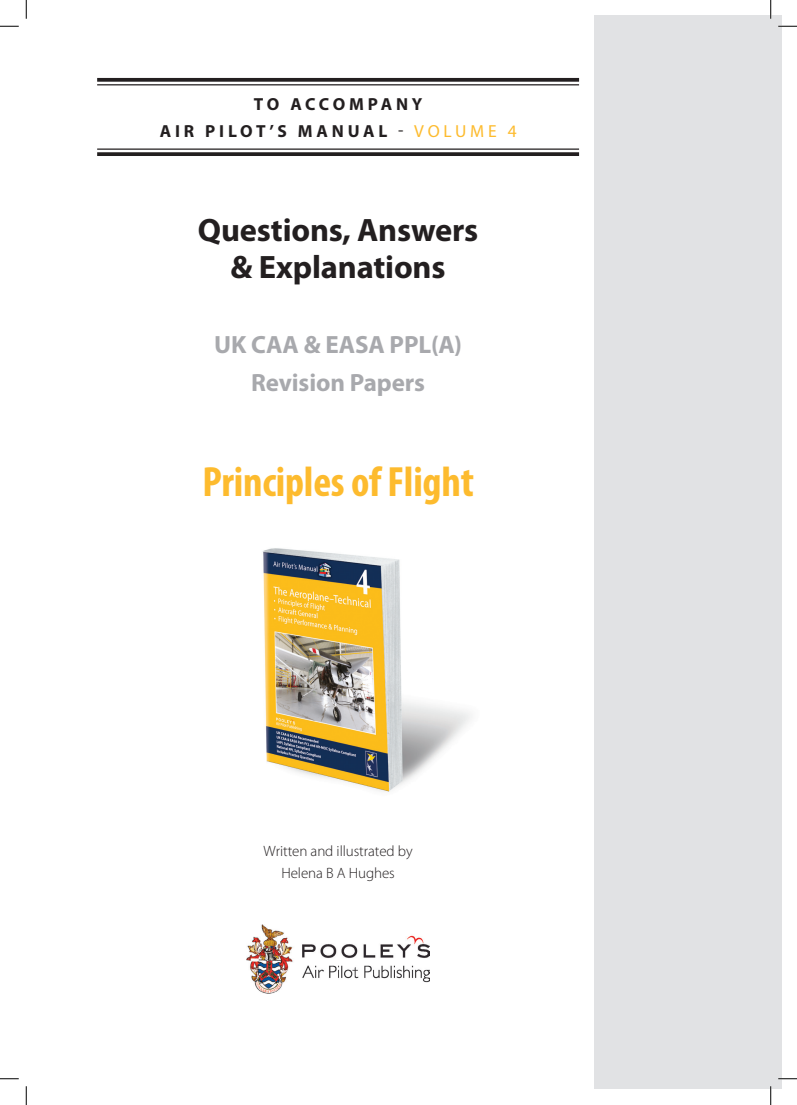
<style>
.page{position:relative;width:797px;height:1105px;background:#fff}
.page>*{position:absolute;margin:0;border:0;box-sizing:border-box;transform-origin:0 0}
.Body_No_Indent-P{font:700 condensed 42.5px "Myriad Pro";letter-spacing:-.005em;color:#fdbb2e}
.Body_No_Indent-P-2{font:700 32.5px "Myriad Pro";letter-spacing:-.005em;color:#231f20}
.Body_No_Indent-P-3{font:700 25px "Myriad Pro";letter-spacing:-.005em;color:#a8a9ad}
.Sections_airlaw_red{font:700 17.5px/27px "Myriad Pro";letter-spacing:.22em;color:#231f20;text-align:center}
.Myriad_Pro_Cond_12pt{font:300 15px "Myriad Pro";letter-spacing:-.005em;color:#231f20}
.s1{font-weight:400}
.s2{font-weight:400;color:#fdbb2e}
</style>
<div class="page">
<div style="left:593px;top:16px;width:188px;height:1073px;background:#e1e2e4"></div>
<svg style="left:97px;top:78px;width:482px;height:4px;background:#332f30"></svg>
<hr style="left:97px;top:84px;width:482px;height:1px;background:#231f20">
<hr style="left:97px;top:148px;width:482px;height:2px;background:#231f20">
<svg style="left:97px;top:152px;width:482px;height:4px;background:#312d2e"></svg>
<img style="left:247px;top:924px;width:182px;height:69px">
<img style="left:262px;top:548px;width:210px;height:244px">
<svg style="left:0;top:25px;width:19px;height:2px"></svg>
<svg style="left:778px;top:25px;width:19px;height:2px"></svg>
<svg style="left:0;top:1078px;width:19px;height:1px"></svg>
<svg style="left:778px;top:1078px;width:19px;height:1px"></svg>
<svg style="left:25px;top:0;width:2px;height:19px"></svg>
<svg style="left:25px;top:1086px;width:2px;height:19px"></svg>
<svg style="left:770px;top:0;width:1px;height:19px"></svg>
<svg style="left:770px;top:1086px;width:1px;height:19px"></svg>
<p class="Sections_airlaw_red" style="left:160px;top:90px;width:358px">TO ACCOMPANY<br>AIR PILOT’S MANUAL <span class="s1">-</span> <span class="s2">VOLUME 4</span></p>
<p class="Body_No_Indent-P-2" style="left:198px;top:208px;width:282px">Questions, Answers</p>
<p class="Body_No_Indent-P-2" style="left:230px;top:246px;width:216px">&amp; Explanations</p>
<p class="Body_No_Indent-P-3" style="left:214px;top:328px;width:249px">UK CAA &amp; EASA PPL(A)</p>
<p class="Body_No_Indent-P-3" style="left:251px;top:366px;width:175px">Revision Papers</p>
<p class="Body_No_Indent-P" style="left:202px;top:455px;width:273px">Principles of Flight</p>
<p class="Myriad_Pro_Cond_12pt" style="left:263px;top:842px;width:151px">Written and illustrated by</p>
<p class="Myriad_Pro_Cond_12pt" style="left:281px;top:864px;width:115px">Helena B A Hughes</p>
</div>
